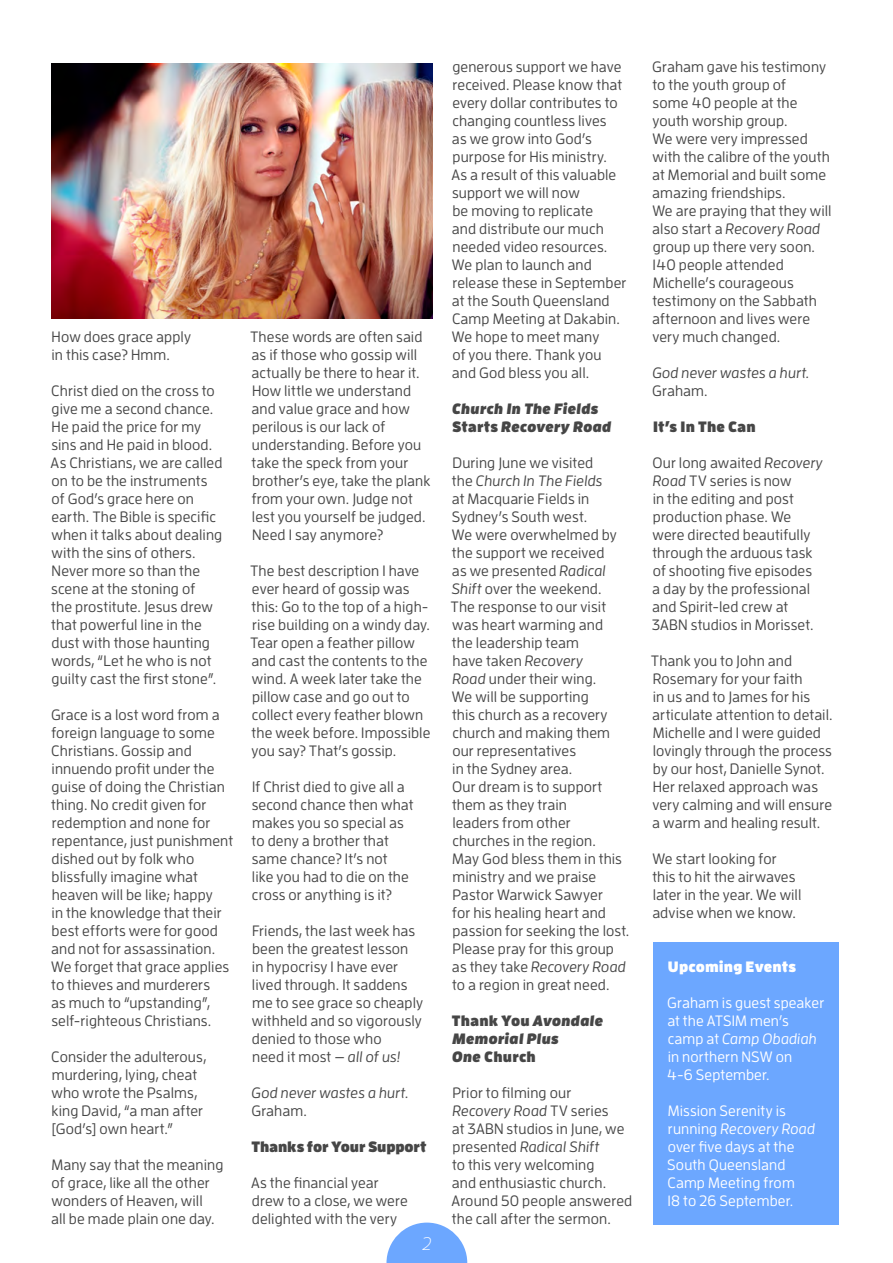
<style>
.page{position:relative;width:893px;height:1263px;background:#fff}
.page>*{position:absolute;margin:0;border:0;box-sizing:border-box;transform-origin:0 0}
.t1{font:italic 300 18px "Enzo OT";color:#fff}
.t2{font:500 15px/18px "Enzo OT";letter-spacing:.005em;color:#464646}
.t3{font:500 15px/18px "Enzo OT";letter-spacing:.01em;color:#fff}
.t4{font:italic 900 15px/18px "Enzo OT";letter-spacing:.005em;color:#464646}
.t5{font:italic 500 15px "Enzo OT";letter-spacing:.005em;color:#464646}
.t6{font:900 15px "Enzo OT";letter-spacing:-.01em;color:#464646}
.t7{font:900 15px "Enzo OT";letter-spacing:.01em;color:#fff}
.t8{font:900 15px "Enzo OT";letter-spacing:.01em;color:#464646}
.s1{font-style:italic}
.s2{font-style:normal}
</style>
<div class="page">
<div style="left:653px;top:943px;width:186px;height:282px;background:#6ca7ff"></div>
<img style="left:52px;top:63px;width:381px;height:255px">
<svg style="left:386px;top:1222px;width:81px;height:41px"></svg>
<p class="t2" style="left:52px;top:328px;width:141px">How does grace apply in this case? Hmm.</p>
<p class="t2" style="left:51px;top:382px;width:173px">Christ died on the cross to give me a second chance.<br>He paid the price for my sins and He paid in blood.<br>As Christians, we are called on to be the instruments of God’s grace here on earth. The Bible is specific when it talks about dealing with the sins of others.<br>Never more so than the scene at the stoning of<br>the prostitute. Jesus drew that powerful line in the dust with those haunting words, “Let he who is not guilty cast the first stone”.</p>
<p class="t2" style="left:51px;top:706px;width:183px">Grace is a lost word from a foreign language to some<br>Christians. Gossip and innuendo profit under the guise of doing the Christian thing. No credit given for redemption and none for repentance, just punishment dished out by folk who blissfully imagine what heaven will be like; happy<br>in the knowledge that their best efforts were for good and not for assassination.<br>We forget that grace applies to thieves and murderers<br>as much to “upstanding”, self-righteous Christians.</p>
<p class="t2" style="left:51px;top:1048px;width:157px">Consider the adulterous, murdering, lying, cheat who wrote the Psalms, king David, “a man after [God’s] own heart.”</p>
<p class="t2" style="left:51px;top:1156px;width:174px">Many say that the meaning of grace, like all the other wonders of Heaven, will<br>all be made plain one day.</p>
<p class="t2" style="left:250px;top:328px;width:182px">These words are often said as if those who gossip will actually be there to hear it.<br>How little we understand and value grace and how perilous is our lack of understanding. Before you take the speck from your brother’s eye, take the plank from your own. Judge not lest you yourself be judged.<br>Need I say anymore?</p>
<p class="t2" style="left:250px;top:562px;width:182px">The best description I have ever heard of gossip was this: Go to the top of a high&shy;rise building on a windy day.<br>Tear open a feather pillow and cast the contents to the wind. A week later take the pillow case and go out to collect every feather blown the week before. Impossible you say? That’s gossip.</p>
<p class="t2" style="left:252px;top:778px;width:163px">If Christ died to give all a second chance then what makes you so special as to deny a brother that same chance? It’s not<br>like you had to die on the cross or anything is it?</p>
<p class="t2" style="left:252px;top:922px;width:173px">Friends, the last week has been the greatest lesson in hypocrisy I have ever lived through. It saddens me to see grace so cheaply withheld and so vigorously denied to those who<br>need it most — <span class="s1">all of us!</span></p>
<p class="t5" style="left:252px;top:1084px;width:159px">God never wastes a hurt.</p>
<p class="t2" style="left:251px;top:1102px;width:57px">Graham.</p>
<p class="t6" style="left:252px;top:1137px;width:176px">Thanks for Your Support</p>
<p class="t2" style="left:251px;top:1174px;width:158px">As the financial year drew to a close, we were delighted with the very</p>
<p class="t1" style="left:422px;top:1233px;width:11px">2</p>
<p class="t2" style="left:451px;top:58px;width:177px">generous support we have received. Please know that every dollar contributes to changing countless lives<br>as we grow into God’s purpose for His ministry.<br>As a result of this valuable support we will now<br>be moving to replicate<br>and distribute our much needed video resources.<br>We plan to launch and release these in September at the South Queensland<br>Camp Meeting at Dakabin.<br>We hope to meet many<br>of you there. Thank you and God bless you all.</p>
<p class="t4" style="left:452px;top:399px;width:161px">Church In The Fields<br><span class="s2">Starts</span> Recovery Road</p>
<p class="t2" style="left:450px;top:454px;width:181px">During June we visited<br>the <span class="s1">Church In The Fields<br></span>at Macquarie Fields in<br>Sydney’s South west.<br>We were overwhelmed by the support we received<br>as we presented <span class="s1">Radical<br>Shift</span> over the weekend.<br>The response to our visit was heart warming and<br>the leadership team<br>have taken <span class="s1">Recovery<br>Road</span> under their wing.<br>We will be supporting<br>this church as a recovery church and making them our representatives<br>in the Sydney area.<br>Our dream is to support them as they train<br>leaders from other churches in the region.<br>May God bless them in this ministry and we praise<br>Pastor Warwick Sawyer<br>for his healing heart and passion for seeking the lost.<br>Please pray for this group as they take <span class="s1">Recovery Road </span>to a region in great need.</p>
<p class="t4" style="left:452px;top:1011px;width:153px"><span class="s2">Thank You</span> Avondale<br>Memorial Plus<br>One <span class="s2">Church</span></p>
<p class="t2" style="left:451px;top:1084px;width:182px">Prior to filming our<br><span class="s1">Recovery Road</span> TV series<br>at 3ABN studios in June, we presented <span class="s1">Radical Shift<br></span>to this very welcoming<br>and enthusiastic church.<br>Around 50 people answered the call after the sermon.</p>
<p class="t2" style="left:652px;top:58px;width:181px">Graham gave his testimony to the youth group of<br>some 40 people at the youth worship group.<br>We were very impressed with the calibre of the youth at Memorial and built some amazing friendships.<br>We are praying that they will also start a <span class="s1">Recovery Road </span>group up there very soon.<br>140 people attended<br>Michelle’s courageous testimony on the Sabbath afternoon and lives were very much changed.</p>
<p class="t5" style="left:652px;top:364px;width:159px">God never wastes a hurt.</p>
<p class="t2" style="left:652px;top:382px;width:57px">Graham.</p>
<p class="t8" style="left:653px;top:417px;width:104px">It’s In The Can</p>
<p class="t2" style="left:652px;top:454px;width:173px">Our long awaited <span class="s1">Recovery<br>Road</span> TV series is now<br>in the editing and post production phase. We were directed beautifully through the arduous task of shooting five episodes<br>a day by the professional and Spirit-led crew at<br>3ABN studios in Morisset.</p>
<p class="t2" style="left:651px;top:652px;width:183px">Thank you to John and<br>Rosemary for your faith<br>in us and to James for his articulate attention to detail.<br>Michelle and I were guided lovingly through the process by our host, Danielle Synot.<br>Her relaxed approach was very calming and will ensure a warm and healing result.</p>
<p class="t2" style="left:652px;top:850px;width:151px">We start looking for this to hit the airwaves later in the year. We will advise when we know.</p>
<p class="t7" style="left:668px;top:957px;width:130px">Upcoming Events</p>
<p class="t3" style="left:667px;top:994px;width:159px">Graham is guest speaker at the ATSIM men’s camp at <span class="s1">Camp Obadiah </span>in northern NSW on<br>4-6 September.</p>
<p class="t3" style="left:667px;top:1102px;width:149px">Mission Serenity is running <span class="s1">Recovery Road </span>over five days at the<br>South Queensland<br>Camp Meeting from<br>18 to 26 September.</p>
</div>
